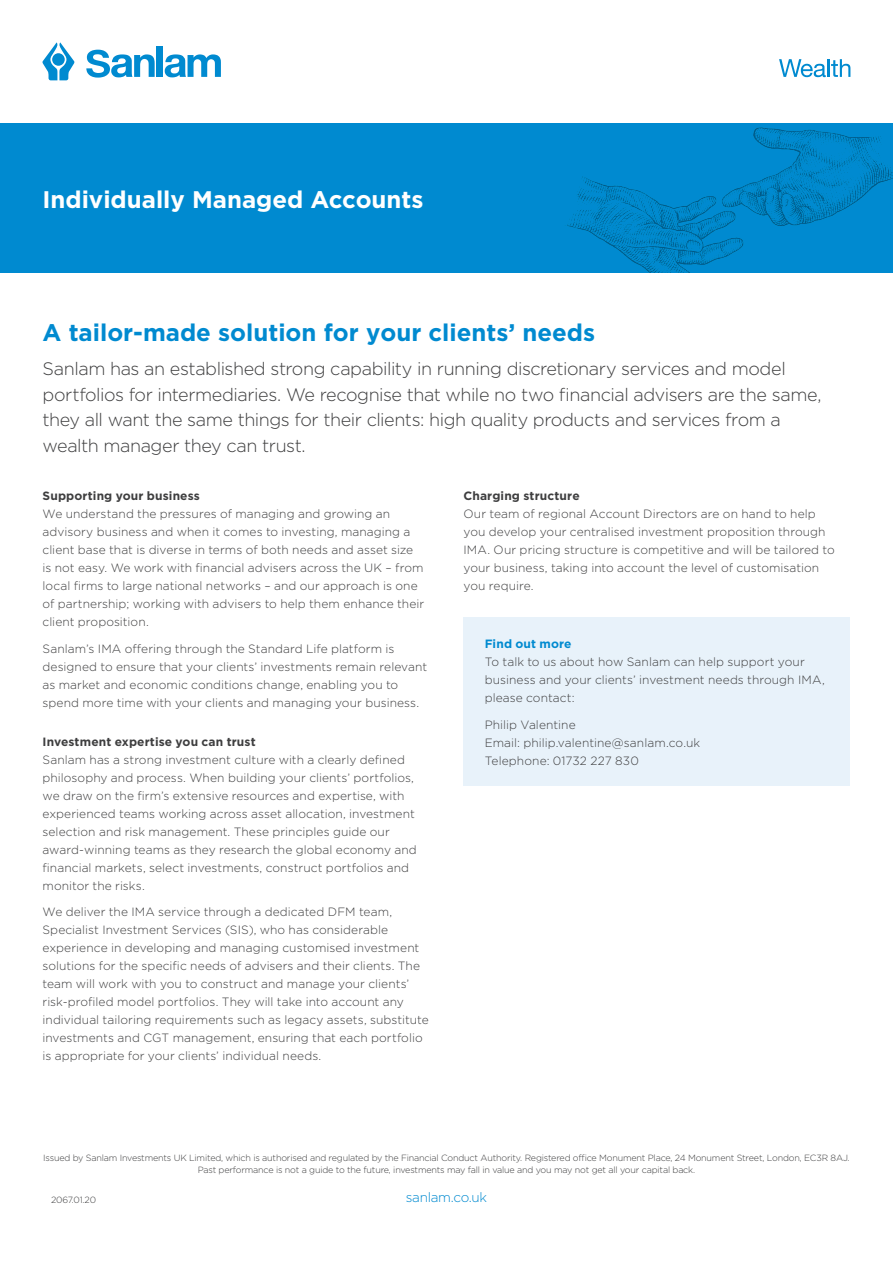
<style>
.page{position:relative;width:893px;height:1263px;background:#fff}
.page>*{position:absolute;margin:0;border:0;box-sizing:border-box;transform-origin:0 0}
.t1{font:700 24px "Gotham";color:#008ad0}
.t2{font:700 24px "Gotham";color:#fff}
.t3{font:300 18px/25.5px "Gotham";letter-spacing:-.025em;color:#3e3e3f}
.t4{font:300 13.5px "Gotham";letter-spacing:-.02em;color:#008ad0}
.t5{font:300 12px/18px "Gotham";letter-spacing:.005em;color:#3e3e3f}
.t6{font:700 12px "Gotham";letter-spacing:.01em;color:#3e3e3f}
.t7{font:700 12px "Gotham";letter-spacing:.01em;color:#008ad0}
.t8{font:300 9px/12px "Gotham";letter-spacing:-.02em;color:#3e3e3f;text-align:center}
</style>
<div class="page">
<svg style="left:43px;top:43px;width:31px;height:37px"></svg>
<div style="left:157px;top:47px;width:6px;height:30px;background:#008ad0"></div>
<svg style="left:86px;top:50px;width:69px;height:28px"></svg>
<svg style="left:165px;top:54px;width:56px;height:23px"></svg>
<svg style="left:779px;top:59px;width:71px;height:18px"></svg>
<div style="left:0;top:123px;width:893px;height:150px;background:#008ad0"></div>
<img style="left:567px;top:127px;width:326px;height:146px">
<div style="left:463px;top:617px;width:387px;height:169px;background:#e8f2fa"></div>
<h1 class="t2" style="left:43px;top:183px;width:382px">Individually Managed Accounts</h1>
<h1 class="t1" style="left:43px;top:317px;width:554px">A tailor-made solution for your clients’ needs</h1>
<p class="t3" style="left:43px;top:355px;width:780px">Sanlam has an established strong capability in running discretionary services and model portfolios for intermediaries. We recognise that while no two financial advisers are the same, they all want the same things for their clients: high quality products and services from a wealth manager they can trust.</p>
<p class="t6" style="left:43px;top:488px;width:159px">Supporting your business</p>
<p class="t5" style="left:43px;top:504px;width:383px">We understand the pressures of managing and growing an advisory business and when it comes to investing, managing a client base that is diverse in terms of both needs and asset size is not easy. We work with financial advisers across the UK – from local firms to large national networks – and our approach is one of partnership; working with advisers to help them enhance their client proposition.</p>
<p class="t5" style="left:43px;top:639px;width:386px">Sanlam’s IMA offering through the Standard Life platform is designed to ensure that your clients’ investments remain relevant as market and economic conditions change, enabling you to spend more time with your clients and managing your business.</p>
<p class="t6" style="left:43px;top:734px;width:215px">Investment expertise you can trust</p>
<p class="t5" style="left:43px;top:750px;width:376px">Sanlam has a strong investment culture with a clearly defined philosophy and process. When building your clients’ portfolios, we draw on the firm’s extensive resources and expertise, with experienced teams working across asset allocation, investment selection and risk management. These principles guide our award-winning teams as they research the global economy and financial markets, select investments, construct portfolios and monitor the risks.</p>
<p class="t5" style="left:43px;top:903px;width:388px">We deliver the IMA service through a dedicated DFM team, Specialist Investment Services (SIS), who has considerable experience in developing and managing customised investment solutions for the specific needs of advisers and their clients. The team will work with you to construct and manage your clients’ risk-profiled model portfolios. They will take into account any individual tailoring requirements such as legacy assets, substitute investments and CGT management, ensuring that each portfolio is appropriate for your clients’ individual needs.</p>
<p class="t6" style="left:463px;top:488px;width:118px">Charging structure</p>
<p class="t5" style="left:463px;top:504px;width:373px">Our team of regional Account Directors are on hand to help you develop your centralised investment proposition through IMA. Our pricing structure is competitive and will be tailored to your business, taking into account the level of customisation you require.</p>
<p class="t7" style="left:485px;top:636px;width:88px">Find out more</p>
<p class="t5" style="left:485px;top:653px;width:341px">To talk to us about how Sanlam can help support your business and your clients’ investment needs through IMA, please contact:</p>
<p class="t5" style="left:485px;top:715px;width:217px">Philip Valentine<br>Email: philip.valentine@sanlam.co.uk<br>Telephone: 01732 227 830</p>
<p class="t8" style="left:43px;top:1152px;width:808px">Issued by Sanlam Investments UK Limited, which is authorised and regulated by the Financial Conduct Authority. Registered office Monument Place, 24 Monument Street, London, EC3R 8AJ.<br>Past performance is not a guide to the future, investments may fall in value and you may not get all your capital back.</p>
<p class="t8" style="left:51px;top:1194px;width:47px">2067.01.20</p>
<p class="t4" style="left:406px;top:1189px;width:83px">sanlam.co.uk</p>
</div>
